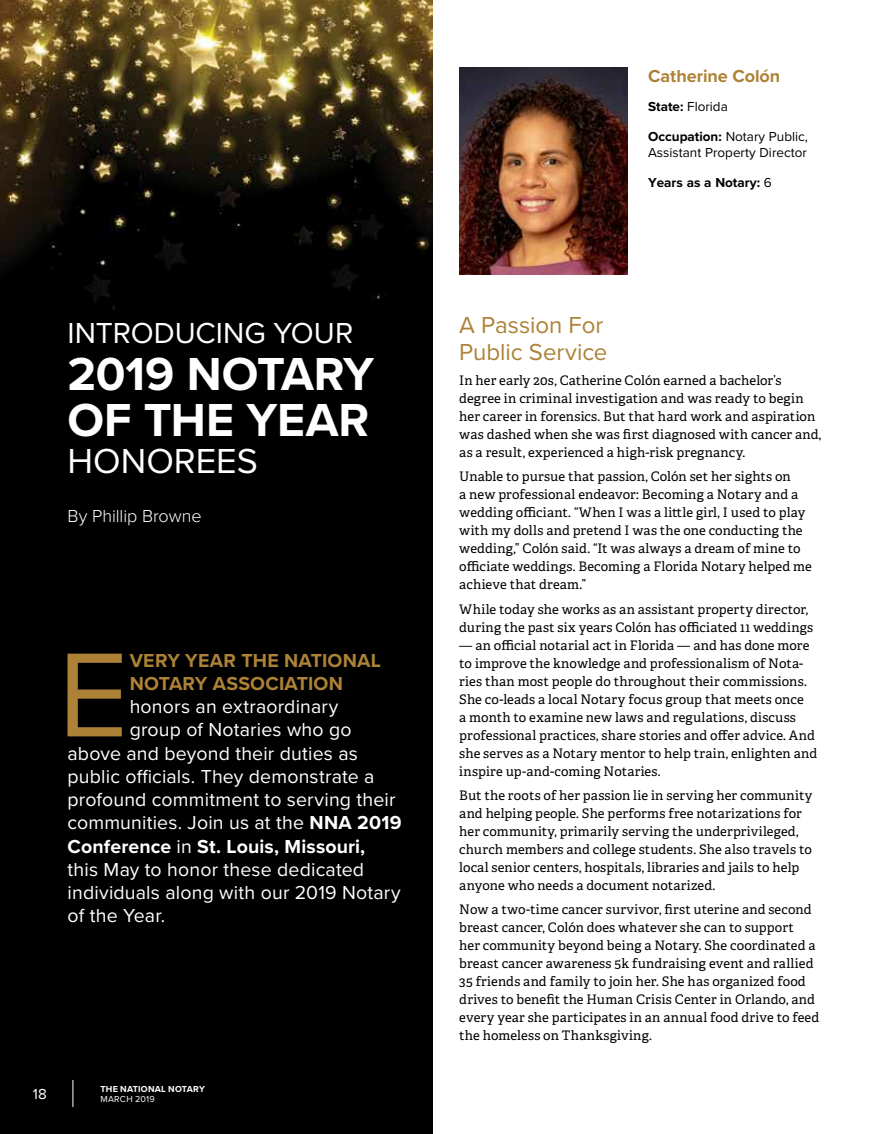
<style>
.page{position:relative;width:878px;height:1134px;background:#fff}
.page>*{position:absolute;margin:0;border:0;box-sizing:border-box;transform-origin:0 0}
.t1{font:124.05px "Proxima Nova";color:#ad8237}
.t2{font:700 48px/46.8px "Proxima Nova";letter-spacing:-.005em;color:#fff}
.t3{font:36px "Proxima Nova";color:#fff}
.t4{font:30px "Proxima Nova";color:#fff}
.t5{font:24px/27px "Proxima Nova";letter-spacing:-.005em;color:#ad8237}
.t6{font:19.5px "Proxima Nova";letter-spacing:.01em;color:#fff}
.t7{font:700 19.5px/23.2px "Proxima Nova";letter-spacing:.01em;color:#ad8237}
.t8{font:700 19.5px "Proxima Nova";letter-spacing:.005em;color:#fff}
.t9{font:300 18px "Proxima Nova";letter-spacing:-.005em;color:#fff}
.t10{font:700 18px "Proxima Nova";letter-spacing:-.005em;color:#ad8237}
.t11{font:15px "Proxima Nova";color:#fff}
.t12{font:13.5px/29.4px "Proxima Nova";color:#000}
.t13{font:13.2px/18px "Adelle PE";letter-spacing:.01em;color:#000}
.t14{font:700 9px "Proxima Nova";letter-spacing:.025em;color:#fff}
.t15{font:9px "Proxima Nova";letter-spacing:.03em;color:#fff}
.s1{font-weight:700}
.s2{font-weight:400}
</style>
<div class="page">
<img style="left:0;top:0;width:432px;height:1134px">
<svg style="left:73px;top:1080px;width:1px;height:27px"></svg>
<img style="left:459px;top:68px;width:169px;height:207px">
<h3 class="t4" style="left:68px;top:310px;width:287px">INTRODUCING YOUR</h3>
<h2 class="t2" style="left:68px;top:349px;width:308px">2019 NOTARY<br>OF THE YEAR</h2>
<h3 class="t3" style="left:68px;top:434px;width:192px">HONOREES</h3>
<h3 class="t9" style="left:68px;top:502px;width:136px">By Phillip Browne</h3>
<h1 class="t1" style="left:58px;top:603px;width:72px">E</h1>
<h3 class="t7" style="left:130px;top:648px;width:253px">VERY YEAR THE NATIONAL<br>NOTARY ASSOCIATION</h3>
<h3 class="t6" style="left:130px;top:692px;width:210px">honors an extraordinary</h3>
<h3 class="t6" style="left:130px;top:715px;width:223px">group of Notaries who go</h3>
<h3 class="t6" style="left:68px;top:739px;width:292px">above and beyond their duties as</h3>
<h3 class="t6" style="left:68px;top:762px;width:308px">public officials. They demonstrate a</h3>
<h3 class="t6" style="left:68px;top:785px;width:329px">profound commitment to serving their</h3>
<h3 class="t6" style="left:68px;top:808px;width:335px">communities. Join us at the <span class="s1">NNA 2019</span></h3>
<h3 class="t8" style="left:68px;top:832px;width:299px">Conference <span class="s2">in</span> St. Louis, Missouri,</h3>
<h3 class="t6" style="left:68px;top:855px;width:298px">this May to honor these dedicated</h3>
<h3 class="t6" style="left:68px;top:878px;width:335px">individuals along with our 2019 Notary</h3>
<h3 class="t6" style="left:68px;top:901px;width:99px">of the Year.</h3>
<p class="t11" style="left:33px;top:1083px;width:16px">18</p>
<p class="t14" style="left:100px;top:1082px;width:106px">THE NATIONAL NOTARY</p>
<p class="t15" style="left:100px;top:1093px;width:56px">MARCH 2019</p>
<h3 class="t10" style="left:648px;top:62px;width:134px">Catherine Colón</h3>
<p class="t12" style="left:648px;top:91px;width:161px"><span class="s1">State:</span> Florida<br><span class="s1">Occupation:</span> Notary Public,</p>
<p class="t12" style="left:648px;top:137px;width:160px">Assistant Property Director<br><span class="s1">Years as a Notary:</span> 6</p>
<h3 class="t5" style="left:459px;top:311px;width:150px">A Passion For<br>Public Service</h3>
<p class="t13" style="left:459px;top:370px;width:363px">In her early 20s, Catherine Colón earned a bachelor’s degree in criminal investigation and was ready to begin her career in forensics. But that hard work and aspiration was dashed when she was first diagnosed with cancer and, as a result, experienced a high-risk pregnancy.</p>
<p class="t13" style="left:459px;top:467px;width:354px">Unable to pursue that passion, Colón set her sights on<br>a new professional endeavor: Becoming a Notary and a wedding officiant. “When I was a little girl, I used to play with my dolls and pretend I was the one conducting the wedding,” Colón said. “It was always a dream of mine to officiate weddings. Becoming a Florida Notary helped me achieve that dream.”</p>
<p class="t13" style="left:459px;top:599px;width:355px">While today she works as an assistant property director, during the past six years Colón has officiated 11 weddings</p>
<p class="t13" style="left:459px;top:635px;width:359px">— an official notarial act in Florida — and has done more to improve the knowledge and professionalism of Nota&shy;ries than most people do throughout their commissions.<br>She co-leads a local Notary focus group that meets once<br>a month to examine new laws and regulations, discuss professional practices, share stories and offer advice. And she serves as a Notary mentor to help train, enlighten and inspire up-and-coming Notaries.</p>
<p class="t13" style="left:459px;top:786px;width:354px">But the roots of her passion lie in serving her community and helping people. She performs free notarizations for her community, primarily serving the underprivileged, church members and college students. She also travels to local senior centers, hospitals, libraries and jails to help anyone who needs a document notarized.</p>
<p class="t13" style="left:459px;top:900px;width:361px">Now a two-time cancer survivor, first uterine and second breast cancer, Colón does whatever she can to support<br>her community beyond being a Notary. She coordinated a breast cancer awareness 5k fundraising event and rallied 35 friends and family to join her. She has organized food drives to benefit the Human Crisis Center in Orlando, and every year she participates in an annual food drive to feed the homeless on Thanksgiving.</p>
</div>
